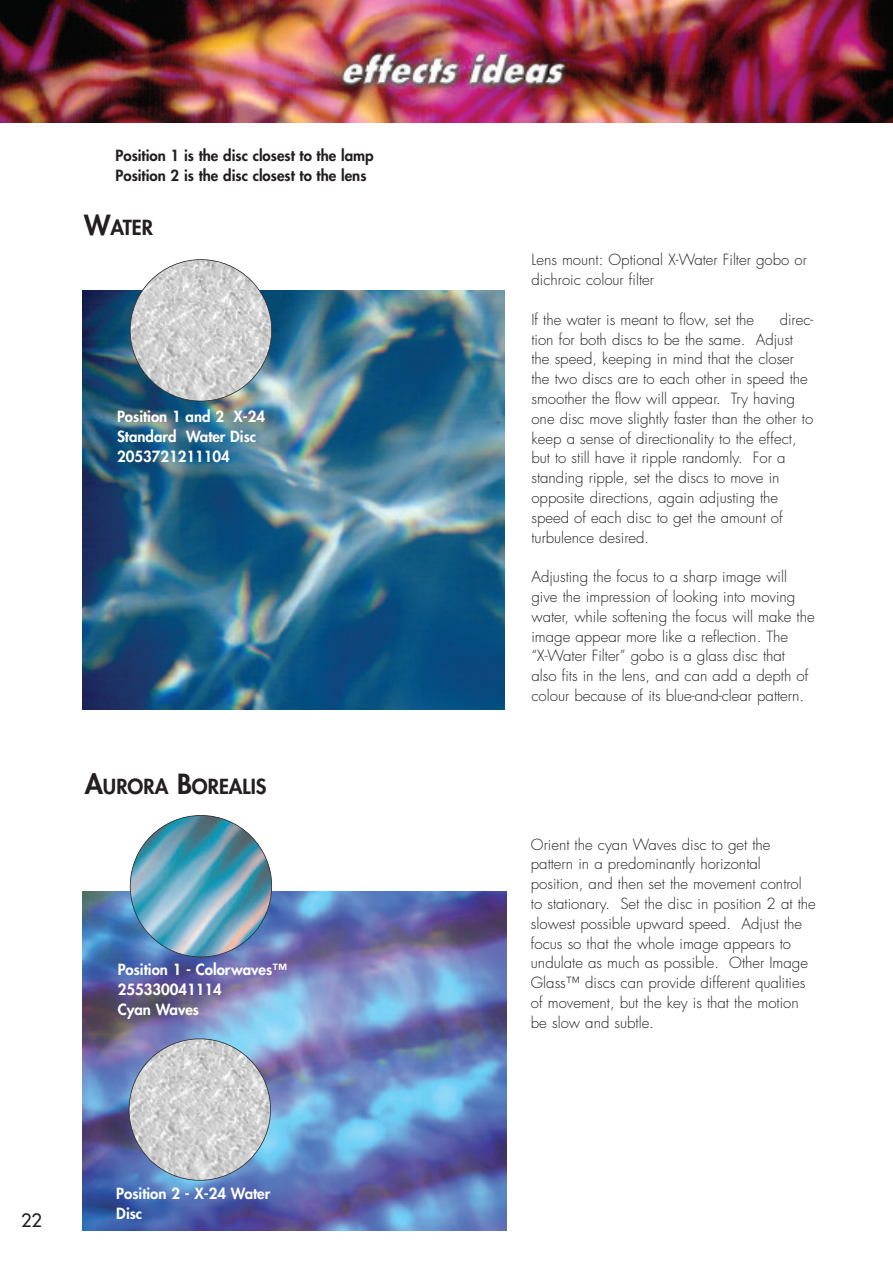
<style>
.page{position:relative;width:893px;height:1263px;background:#fff}
.page>*{position:absolute;margin:0;border:0;box-sizing:border-box;transform-origin:0 0}
.t1{font:800 20.25px "Futura";color:#231f20}
.t2{font:18px "Futura";color:#231f20}
.t3{font:300 15px/19.8px "Futura";color:#231f20}
.t4{font:800 15px/20px "Futura";color:#fff}
.t5{font:800 15px/20px "Futura";color:#231f20}
.s1{font-size:27px}
</style>
<div class="page">
<img style="left:0;top:0;width:893px;height:122px">
<img style="left:82px;top:290px;width:423px;height:419px">
<img style="left:130px;top:260px;width:142px;height:141px;border-radius:50%">
<img style="left:82px;top:891px;width:424px;height:339px">
<img style="left:130px;top:815px;width:142px;height:142px;border-radius:50%">
<img style="left:129px;top:1039px;width:141px;height:141px;border-radius:50%">
<p class="t5" style="left:116px;top:146px;width:260px">Position 1 is the disc closest to the lamp<br>Position 2 is the disc closest to the lens</p>
<h1 class="t1" style="left:84px;top:217px;width:70px"><span class="s1">W</span>ATER</h1>
<p class="t4" style="left:117px;top:408px;width:150px">Position 1 and 2 X-24<br>Standard Water Disc<br>2053721211104</p>
<h1 class="t1" style="left:85px;top:777px;width:183px"><span class="s1">A</span>URORA <span class="s1">B</span>OREALIS</h1>
<p class="t4" style="left:118px;top:961px;width:171px">Position 1 - Colorwaves™<br>255330041114<br>Cyan Waves</p>
<p class="t2" style="left:21px;top:1211px;width:22px">22</p>
<p class="t4" style="left:116px;top:1184px;width:156px">Position 2 - X-24 Water<br>Disc</p>
<p class="t3" style="left:531px;top:251px;width:277px">Lens mount: Optional X-Water Filter gobo or dichroic colour filter</p>
<p class="t3" style="left:531px;top:311px;width:224px">If the water is meant to flow, set the</p>
<p class="t3" style="left:531px;top:311px;width:284px;text-indent:248px">direc&shy;tion for both discs to be the same. Adjust the speed, keeping in mind that the closer the two discs are to each other in speed the smoother the flow will appear. Try having one disc move slightly faster than the other to keep a sense of directionality to the effect, but to still have it ripple randomly. For a standing ripple, set the discs to move in opposite directions, again adjusting the speed of each disc to get the amount of turbulence desired.</p>
<p class="t3" style="left:531px;top:568px;width:285px">Adjusting the focus to a sharp image will give the impression of looking into moving water, while softening the focus will make the image appear more like a reflection. The “X-Water Filter” gobo is a glass disc that<br>also fits in the lens, and can add a depth of colour because of its blue-and-clear pattern.</p>
<p class="t3" style="left:531px;top:835px;width:286px">Orient the cyan Waves disc to get the pattern in a predominantly horizontal position, and then set the movement control to stationary. Set the disc in position 2 at the slowest possible upward speed. Adjust the focus so that the whole image appears to undulate as much as possible. Other Image Glass™ discs can provide different qualities of movement, but the key is that the motion be slow and subtle.</p>
</div>
